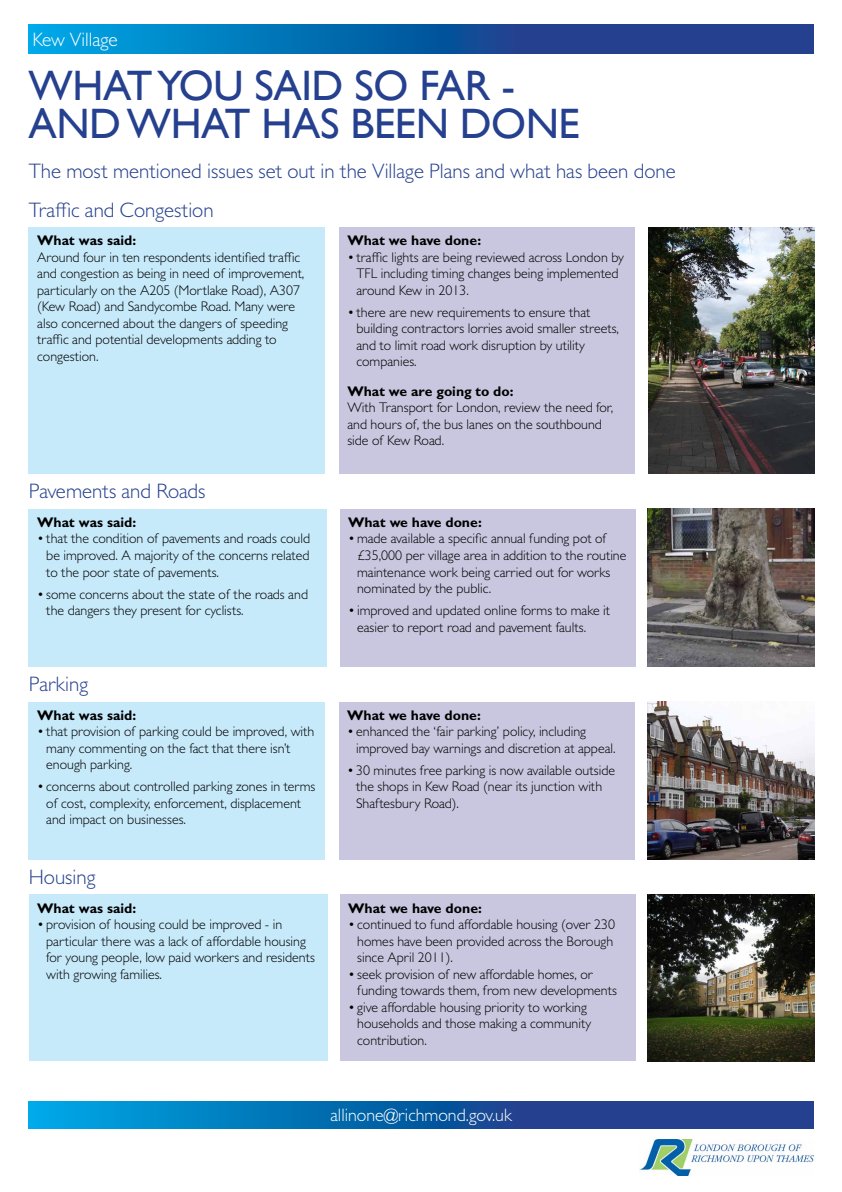
<style>
.page{position:relative;width:842px;height:1192px;background:#fff}
.page>*{position:absolute;margin:0;border:0;box-sizing:border-box;transform-origin:0 0}
.t1{font:42.5px/38px "Gill Sans";letter-spacing:-.01em;color:#25408f}
.t2{font:300 21px "Gill Sans MT Std";color:#25408f}
.t3{font:300 19.5px "Gill Sans MT Std";color:#fff}
.t4{font:300 18px "Gill Sans MT Std";color:#fff}
.t5{font:300 14px/16.5px "Gill Sans MT Std";color:#000}
.t6{font:700 14px "Gill Sans MT Std";color:#000}
</style>
<div class="page">
<svg style="left:29px;top:1101px;width:785px;height:27px;background:#0f62a9"></svg>
<svg style="left:28px;top:25px;width:786px;height:28px;background:#0f62a9"></svg>
<img style="left:639px;top:1140px;width:175px;height:36px">
<div style="left:29px;top:509px;width:298px;height:158px;background:#c7eafb"></div>
<div style="left:340px;top:509px;width:295px;height:158px;background:#c8c7df"></div>
<div style="left:29px;top:227px;width:296px;height:247px;background:#c7eafb"></div>
<div style="left:29px;top:702px;width:296px;height:157px;background:#c7eafb"></div>
<div style="left:339px;top:702px;width:295px;height:157px;background:#c8c7df"></div>
<div style="left:339px;top:227px;width:296px;height:247px;background:#c8c7df"></div>
<img style="left:648px;top:227px;width:166px;height:247px">
<img style="left:648px;top:509px;width:166px;height:158px">
<img style="left:648px;top:702px;width:166px;height:157px">
<div style="left:29px;top:894px;width:298px;height:167px;background:#c7eafb"></div>
<div style="left:340px;top:894px;width:296px;height:167px;background:#c8c7df"></div>
<img style="left:648px;top:894px;width:166px;height:167px">
<h3 class="t3" style="left:32px;top:27px;width:87px">Kew Village</h3>
<h1 class="t1" style="left:29px;top:68px;width:553px">WHAT YOU SAID SO FAR -<br>AND WHAT HAS BEEN DONE</h1>
<h2 class="t2" style="left:29px;top:159px;width:649px">The most mentioned issues set out in the Village Plans and what has been done</h2>
<h2 class="t2" style="left:29px;top:197px;width:186px">Traffic and Congestion</h2>
<p class="t6" style="left:37px;top:232px;width:100px">What was said:</p>
<p class="t5" style="left:37px;top:249px;width:269px">Around four in ten respondents identified traffic and congestion as being in need of improvement, particularly on the A205 (Mortlake Road), A307 (Kew Road) and Sandycombe Road. Many were also concerned about the dangers of speeding traffic and potential developments adding to congestion.</p>
<h2 class="t2" style="left:29px;top:479px;width:178px">Pavements and Roads</h2>
<p class="t6" style="left:37px;top:514px;width:100px">What was said:</p>
<p class="t5" style="left:46px;top:530px;width:265px;text-align:justify;text-indent:-9px">• that the condition of pavements and roads could be improved. A majority of the concerns related to the poor state of pavements.</p>
<p class="t5" style="left:46px;top:585px;width:263px;text-indent:-9px">• some concerns about the state of the roads and the dangers they present for cyclists.</p>
<h2 class="t2" style="left:29px;top:672px;width:61px">Parking</h2>
<p class="t6" style="left:37px;top:706px;width:100px">What was said:</p>
<p class="t5" style="left:46px;top:723px;width:270px;text-indent:-9px">• that provision of parking could be improved, with many commenting on the fact that there isn’t enough parking.</p>
<p class="t5" style="left:46px;top:778px;width:271px;text-indent:-9px">• concerns about controlled parking zones in terms of cost, complexity, enforcement, displacement and impact on businesses.</p>
<h2 class="t2" style="left:29px;top:864px;width:68px">Housing</h2>
<p class="t6" style="left:37px;top:899px;width:100px">What was said:</p>
<p class="t5" style="left:46px;top:916px;width:270px;text-indent:-9px">• provision of housing could be improved - in particular there was a lack of affordable housing for young people, low paid workers and residents with growing families.</p>
<p class="t6" style="left:347px;top:232px;width:135px">What we have done:</p>
<p class="t5" style="left:356px;top:249px;width:269px;text-indent:-9px">• traffic lights are being reviewed across London by<br>TFL including timing changes being implemented around Kew in 2013.</p>
<p class="t5" style="left:356px;top:304px;width:264px;text-indent:-9px">• there are new requirements to ensure that building contractors lorries avoid smaller streets, and to limit road work disruption by utility companies.</p>
<p class="t6" style="left:347px;top:382px;width:168px">What we are going to do:</p>
<p class="t5" style="left:347px;top:399px;width:267px">With Transport for London, review the need for, and hours of, the bus lanes on the southbound side of Kew Road.</p>
<p class="t6" style="left:348px;top:514px;width:135px">What we have done:</p>
<p class="t5" style="left:357px;top:530px;width:271px;text-indent:-9px">• made available a specific annual funding pot of £35,000 per village area in addition to the routine maintenance work being carried out for works nominated by the public.</p>
<p class="t5" style="left:357px;top:602px;width:254px;text-indent:-9px">• improved and updated online forms to make it easier to report road and pavement faults.</p>
<p class="t6" style="left:347px;top:706px;width:135px">What we have done:</p>
<p class="t5" style="left:356px;top:723px;width:261px;text-indent:-9px">• enhanced the ‘fair parking’ policy, including improved bay warnings and discretion at appeal.</p>
<p class="t5" style="left:356px;top:762px;width:260px;text-indent:-9px">• 30 minutes free parking is now available outside the shops in Kew Road (near its junction with<br>Shaftesbury Road).</p>
<p class="t6" style="left:348px;top:899px;width:135px">What we have done:</p>
<p class="t5" style="left:357px;top:916px;width:259px;text-indent:-9px">• continued to fund affordable housing (over 230 homes have been provided across the Borough since April 2011).</p>
<p class="t5" style="left:357px;top:965px;width:261px;text-indent:-9px">• seek provision of new affordable homes, or funding towards them, from new developments</p>
<p class="t5" style="left:357px;top:998px;width:235px;text-indent:-9px">• give affordable housing priority to working households and those making a community contribution.</p>
<p class="t4" style="left:330px;top:1104px;width:183px">allinone@richmond.gov.uk</p>
</div>
